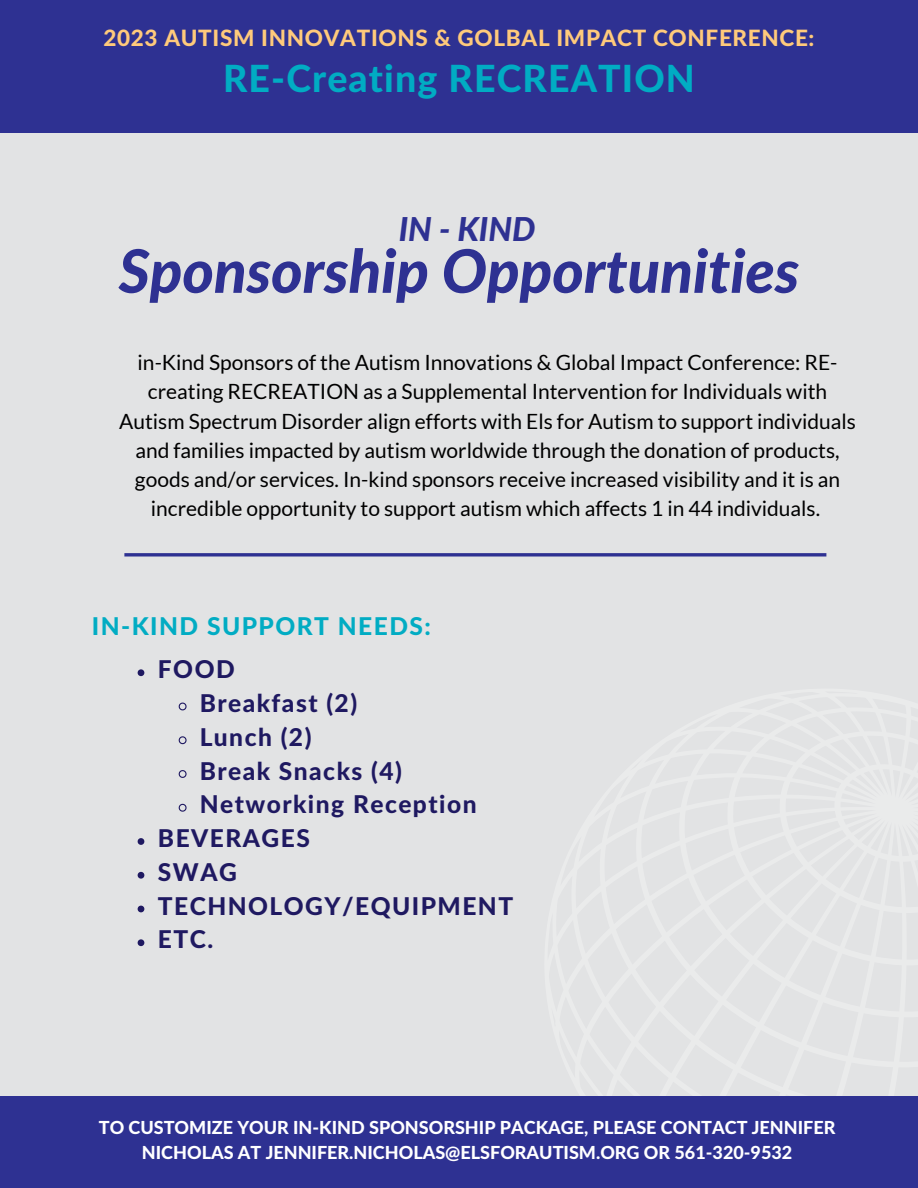
<style>
.page{position:relative;width:918px;height:1188px;background:#e2e3e4}
.page>*{position:absolute;margin:0;border:0;box-sizing:border-box;transform-origin:0 0}
.t1{font:italic 800 60px "Lato";color:#2e3192}
.t2{font:800 37.5px "Lato Latin";letter-spacing:.03em;color:#01acc3}
.t3{font:italic 800 33px "Lato";color:#2e3192}
.t4{font:800 24.6px "Lato Latin";letter-spacing:.06em;color:#1f1961}
.t5{font:800 24.6px "Lato Latin";letter-spacing:.06em;color:#01acc3}
.t6{font:800 22.5px "Lato Latin";letter-spacing:.03em;color:#ffca7b}
.t7{font:21px/29.2px "Lato";color:#000;text-align:center}
.t8{font:800 18px/24.8px "Lato Latin";color:#fff;text-align:center}
</style>
<div class="page">
<svg style="left:124px;top:553px;width:702px;height:4px;background:#494c9e"></svg>
<div style="left:0;top:0;width:918px;height:132px;background:#2e3192"></div>
<div style="left:0;top:1096px;width:918px;height:92px;background:#2e3192"></div>
<svg style="left:138px;top:669px;width:6px;height:7px"></svg>
<svg style="left:178px;top:702px;width:9px;height:9px"></svg>
<svg style="left:178px;top:736px;width:9px;height:9px"></svg>
<svg style="left:178px;top:770px;width:9px;height:8px"></svg>
<svg style="left:178px;top:803px;width:9px;height:9px"></svg>
<svg style="left:138px;top:838px;width:6px;height:7px"></svg>
<svg style="left:138px;top:872px;width:6px;height:7px"></svg>
<svg style="left:138px;top:906px;width:6px;height:6px"></svg>
<svg style="left:138px;top:939px;width:6px;height:7px"></svg>
<p class="t6" style="left:103px;top:28px;width:713px">2023 AUTISM INNOVATIONS &amp; GOLBAL IMPACT CONFERENCE:</p>
<h2 class="t2" style="left:223px;top:61px;width:473px">RE-Creating RECREATION</h2>
<h3 class="t3" style="left:399px;top:215px;width:138px">IN - KIND</h3>
<h1 class="t1" style="left:119px;top:245px;width:682px">Sponsorship Opportunities</h1>
<p class="t7" style="left:119px;top:347px;width:738px">in-Kind Sponsors of the Autism Innovations &amp; Global Impact Conference: RE&shy;creating RECREATION as a Supplemental Intervention for Individuals with Autism Spectrum Disorder align efforts with Els for Autism to support individuals and families impacted by autism worldwide through the donation of products, goods and/or services. In-kind sponsors receive increased visibility and it is an incredible opportunity to support autism which affects 1 in 44 individuals.</p>
<p class="t5" style="left:92px;top:616px;width:341px">IN-KIND SUPPORT NEEDS:</p>
<p class="t4" style="left:158px;top:659px;width:78px">FOOD</p>
<p class="t4" style="left:200px;top:692px;width:159px">Breakfast (2)</p>
<p class="t4" style="left:200px;top:726px;width:113px">Lunch (2)</p>
<p class="t4" style="left:200px;top:760px;width:204px">Break Snacks (4)</p>
<p class="t4" style="left:200px;top:794px;width:278px">Networking Reception</p>
<p class="t4" style="left:158px;top:827px;width:153px">BEVERAGES</p>
<p class="t4" style="left:158px;top:861px;width:80px">SWAG</p>
<p class="t4" style="left:158px;top:895px;width:357px">TECHNOLOGY/EQUIPMENT</p>
<p class="t4" style="left:158px;top:929px;width:57px">ETC.</p>
<p class="t8" style="left:99px;top:1116px;width:738px">TO CUSTOMIZE YOUR IN-KIND SPONSORSHIP PACKAGE, PLEASE CONTACT JENNIFER<br>NICHOLAS AT JENNIFER.NICHOLAS@ELSFORAUTISM.ORG OR 561-320-9532</p>
</div>
